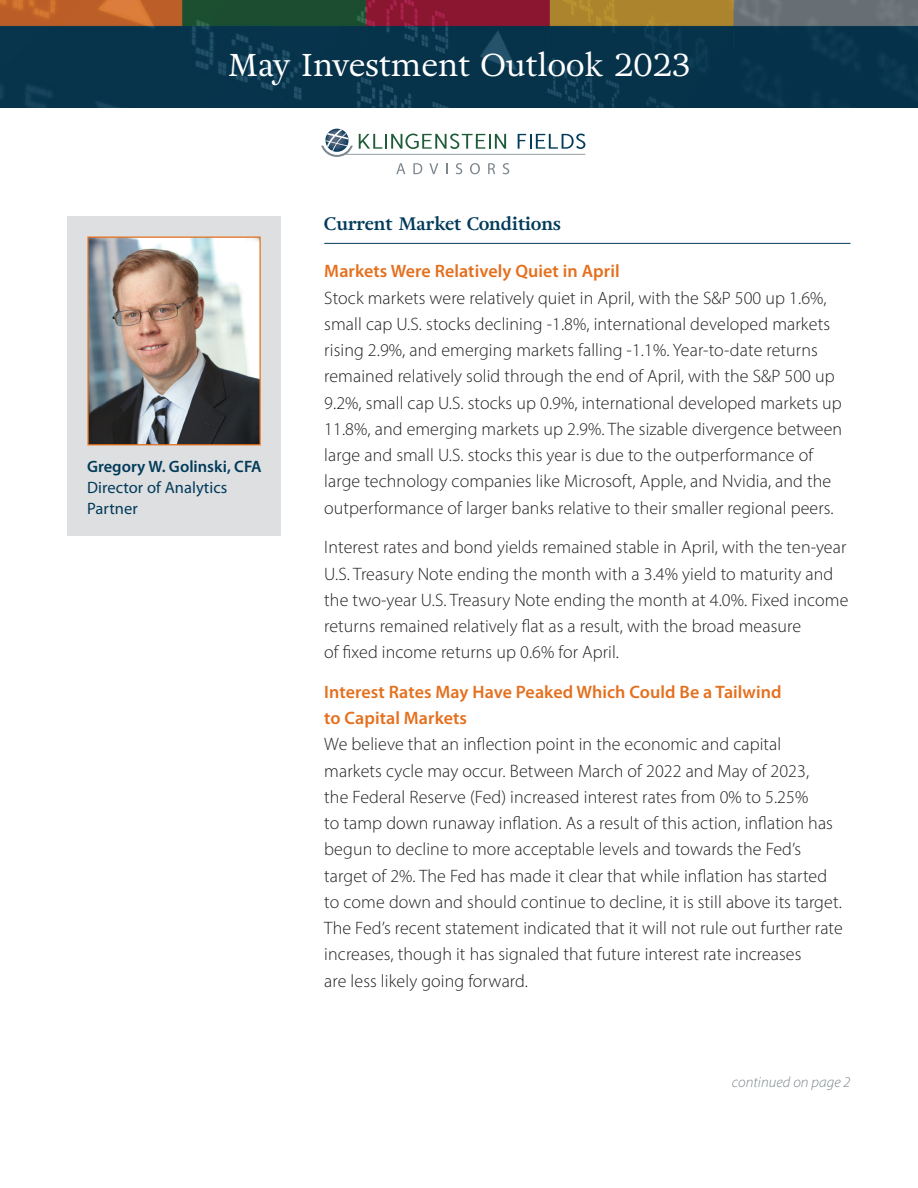
<style>
.page{position:relative;width:918px;height:1188px;background:#fff}
.page>*{position:absolute;margin:0;border:0;box-sizing:border-box;transform-origin:0 0}
.t1{font:31.5px "Adriane Text";color:#fff}
.t2{font:300 18px/26.2px "Myriad Pro";letter-spacing:.005em;color:#231f20}
.t3{font:600 18px/26.2px "Myriad Pro";letter-spacing:.005em;color:#e4701e}
.t4{font:700 18px "Adriane Text";color:#023b5a}
.t5{font:16.5px/21px "Myriad Pro";letter-spacing:.005em;color:#023b5a}
.t6{font:600 16.5px "Myriad Pro";color:#023b5a}
.t7{font:italic 300 15px "Myriad Pro";letter-spacing:.005em;color:#7b868d}
</style>
<div class="page">
<svg style="left:321px;top:129px;width:264px;height:28px"></svg>
<svg style="left:396px;top:163px;width:9px;height:11px"></svg>
<svg style="left:413px;top:163px;width:9px;height:11px"></svg>
<svg style="left:429px;top:163px;width:9px;height:11px"></svg>
<svg style="left:456px;top:163px;width:6px;height:11px"></svg>
<svg style="left:470px;top:163px;width:10px;height:11px"></svg>
<svg style="left:488px;top:163px;width:7px;height:11px"></svg>
<svg style="left:503px;top:163px;width:6px;height:11px"></svg>
<img style="left:0;top:0;width:918px;height:108px">
<div style="left:68px;top:216px;width:213px;height:320px;background:#dedfe1"></div>
<hr style="left:324px;top:243px;width:526px;height:1px;background:#023b5a">
<img style="left:89px;top:239px;width:170px;height:204px">
<div style="left:87px;top:237px;width:174px;height:208px;border:1px solid #e4701e"></div>
<h1 class="t1" style="left:228px;top:43px;width:464px">May Investment Outlook 2023</h1>
<p class="t6" style="left:87px;top:455px;width:176px">Gregory W. Golinski, CFA</p>
<p class="t5" style="left:87px;top:476px;width:142px">Director of Analytics<br>Partner</p>
<p class="t4" style="left:324px;top:211px;width:238px">Current Market Conditions</p>
<p class="t3" style="left:324px;top:258px;width:297px">Markets Were Relatively Quiet in April</p>
<p class="t2" style="left:324px;top:284px;width:519px">Stock markets were relatively quiet in April, with the S&amp;P 500 up 1.6%, small cap U.S. stocks declining -1.8%, international developed markets rising 2.9%, and emerging markets falling -1.1%. Year-to-date returns remained relatively solid through the end of April, with the S&amp;P 500 up 9.2%, small cap U.S. stocks up 0.9%, international developed markets up 11.8%, and emerging markets up 2.9%. The sizable divergence between large and small U.S. stocks this year is due to the outperformance of large technology companies like Microsoft, Apple, and Nvidia, and the outperformance of larger banks relative to their smaller regional peers.</p>
<p class="t2" style="left:324px;top:534px;width:526px">Interest rates and bond yields remained stable in April, with the ten-year U.S. Treasury Note ending the month with a 3.4% yield to maturity and the two-year U.S. Treasury Note ending the month at 4.0%. Fixed income returns remained relatively flat as a result, with the broad measure<br>of fixed income returns up 0.6% for April.</p>
<p class="t3" style="left:324px;top:678px;width:459px">Interest Rates May Have Peaked Which Could Be a Tailwind to Capital Markets</p>
<p class="t2" style="left:324px;top:731px;width:520px">We believe that an inflection point in the economic and capital markets cycle may occur. Between March of 2022 and May of 2023,<br>the Federal Reserve (Fed) increased interest rates from 0% to 5.25%<br>to tamp down runaway inflation. As a result of this action, inflation has begun to decline to more acceptable levels and towards the Fed’s target of 2%. The Fed has made it clear that while inflation has started to come down and should continue to decline, it is still above its target.<br>The Fed’s recent statement indicated that it will not rule out further rate increases, though it has signaled that future interest rate increases<br>are less likely going forward.</p>
<p class="t7" style="left:732px;top:1073px;width:120px">continued on page 2</p>
</div>
